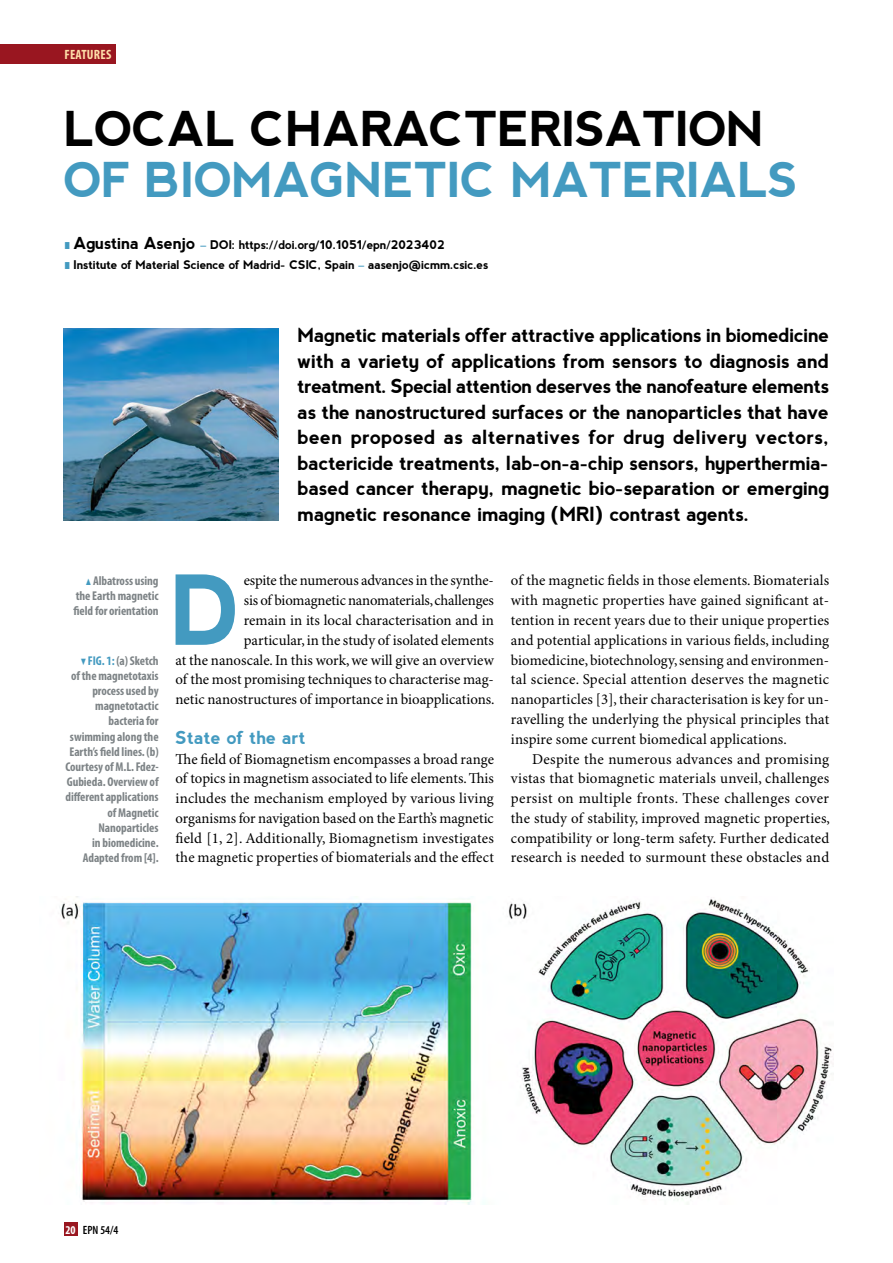
<style>
.page{position:relative;width:893px;height:1263px;background:#fff}
.page>*{position:absolute;margin:0;border:0;box-sizing:border-box;transform-origin:0 0}
.t1{font:700 96px "nevis";color:#439ac0}
.t2{font:700 48px "nevis";letter-spacing:-.015em;color:#439ac0}
.t3{font:700 48px "nevis";letter-spacing:-.015em;color:#000}
.t4{font:700 19.5px/25.5px "nevis";letter-spacing:-.015em;color:#000;text-align:justify}
.t5{font:700 18px "nevis";letter-spacing:.005em;color:#439ac0}
.t6{font:15px/19.8px "Minion Pro";color:#000;text-align:justify}
.t7{font:700 condensed 13.5px "Myriad Pro";letter-spacing:.02em;color:#fedea9}
.t8{font:700 condensed 12.75px/15.1px "Myriad Pro";letter-spacing:-.005em;color:#7d8386;text-align:right}
.t9{font:700 12px/19.8px "nevis";letter-spacing:-.015em;color:#000}
.t10{font:600 condensed 12px "Myriad Pro";color:#000}
.t11{font:700 condensed 12px "Myriad Pro";color:#fff}
.s1{font-family:"Myriad Pro";font-weight:900;font-size:9.75px;color:#439ac0}
.s2{font-size:16.5px}
.s3{color:#439ac0}
</style>
<div class="page">
<div style="left:0;top:45px;width:116px;height:19px;background:#991620"></div>
<div style="left:64px;top:1222px;width:13px;height:14px;background:#991620"></div>
<img style="left:64px;top:328px;width:215px;height:193px">
<img style="left:61px;top:899px;width:771px;height:305px">
<p class="t7" style="left:64px;top:47px;width:49px">FEATURES</p>
<h2 class="t3" style="left:64px;top:101px;width:702px">LOCAL CHARACTERISATION</h2>
<h2 class="t2" style="left:64px;top:153px;width:736px">OF BIOMAGNETIC MATERIALS</h2>
<p class="t9" style="left:64px;top:235px;width:426px"><span class="s1">l</span><span class="s2">Agustina Asenjo</span> <span class="s3">–</span> DOI: https://doi.org/10.1051/epn/2023402 <span class="s1">l</span>Institute of Material Science of Madrid- CSIC, Spain <span class="s3">–</span> aasenjo@icmm.csic.es</p>
<p class="t4" style="left:298px;top:323px;width:533px">Magnetic materials offer attractive applications in biomedicine with a variety of applications from sensors to diagnosis and treatment. Special attention deserves the nanofeature elements as the nanostructured surfaces or the nanoparticles that have been proposed as alternatives for drug delivery vectors, bactericide treatments, lab-on-a-chip sensors, hyperthermia&shy;based cancer therapy, magnetic bio-separation or emerging magnetic resonance imaging (MRI) contrast agents.</p>
<p class="t8" style="left:74px;top:574px;width:87px;text-align:justify;text-indent:12px"><span class="s3">▲</span> Albatross using the Earth magnetic field for orientation</p>
<p class="t8" style="left:65px;top:653px;width:95px"><span class="s3">▼ FIG. 1:</span> (a) Sketch<br>of the magnetotaxis process used by magnetotactic bacteria for swimming along the<br>Earth’s field lines. (b)<br>Courtesy of M.L. Fdez-<br>Gubieda. Overview of different applications of Magnetic<br>Nanoparticles<br>in biomedicine.<br>Adapted from [4].</p>
<h1 class="t1" style="left:170px;top:556px;width:76px">D</h1>
<p class="t6" style="left:176px;top:571px;width:321px;text-align:right">espite the numerous advances in the synthe-<br>sis of biomagnetic nanomaterials, challenges<br>remain in its local characterisation and in<br>particular, in the study of isolated elements<br>at the nanoscale. In this work, we will give an overview of the most promising techniques to characterise mag&shy;netic nanostructures of importance in bioapplications.</p>
<p class="t5" style="left:176px;top:727px;width:132px">State of the art</p>
<p class="t6" style="left:176px;top:749px;width:320px">The field of Biomagnetism encompasses a broad range of topics in magnetism associated to life elements. This includes the mechanism employed by various living organisms for navigation based on the Earth’s magnetic field [1, 2]. Additionally, Biomagnetism investigates the magnetic properties of biomaterials and the effect</p>
<p class="t6" style="left:511px;top:571px;width:320px">of the magnetic fields in those elements. Biomaterials with magnetic properties have gained significant at&shy;tention in recent years due to their unique properties and potential applications in various fields, including biomedicine, biotechnology, sensing and environmen&shy;tal science. Special attention deserves the magnetic nanoparticles [3], their characterisation is key for un&shy;ravelling the underlying the physical principles that inspire some current biomedical applications.</p>
<p class="t6" style="left:511px;top:749px;width:321px;text-indent:21px">Despite the numerous advances and promising vistas that biomagnetic materials unveil, challenges persist on multiple fronts. These challenges cover the study of stability, improved magnetic properties, compatibility or long-term safety. Further dedicated research is needed to surmount these obstacles and</p>
<p class="t11" style="left:65px;top:1223px;width:12px">20</p>
<p class="t10" style="left:83px;top:1223px;width:37px">EPN 54/4</p>
</div>
